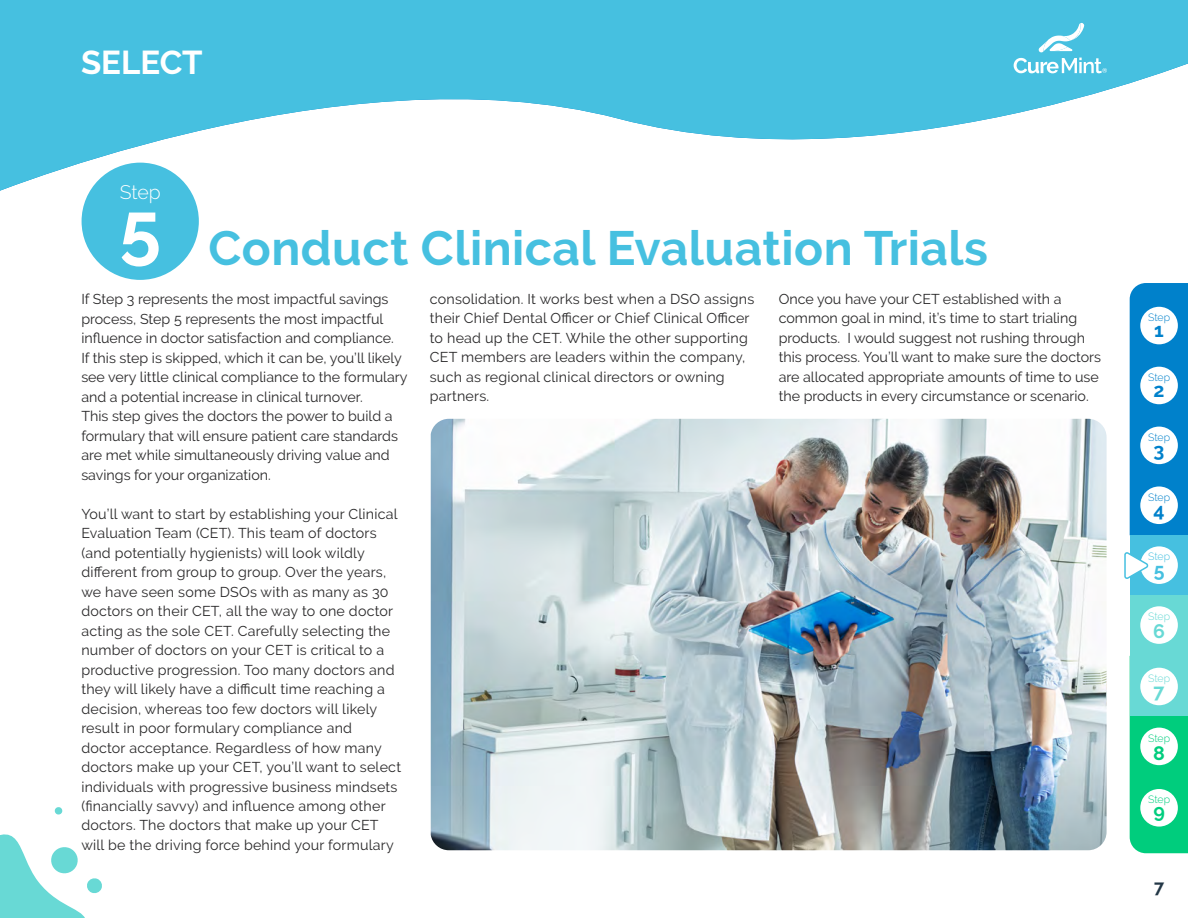
<style>
.page{position:relative;width:1188px;height:918px;background:#fff}
.page>*{position:absolute;margin:0;border:0;box-sizing:border-box;transform-origin:0 0}
.t1{font:700 48px "Raleway";letter-spacing:.01em;color:#46c0e0}
.t2{font:700 33px "Raleway";color:#fff}
.t3{font:700 19.5px "Raleway";color:#0081cb}
.t4{font:300 19.5px "Raleway";color:#fff}
.t5{font:700 19.5px "Raleway";color:#00cd7e}
.t6{font:700 19.5px "Raleway";color:#46c0e0}
.t7{font:700 19.5px "Raleway";color:#68d9d5}
.t8{font:700 19.5px "Raleway";color:#6adad5}
.t9{font:700 18px "Raleway";color:#233746}
.t10{font:14.25px/19.5px "Raleway";letter-spacing:.005em;color:#292829}
.t11{font:300 10.5px "Raleway";letter-spacing:-.005em;color:#0081cb}
.t12{font:300 10.5px "Raleway";letter-spacing:-.005em;color:#00cd7e}
.t13{font:300 10.5px "Raleway";color:#46c0e0}
.t14{font:300 10.5px "Raleway";color:#68d9d5}
.t15{font:300 10.5px "Raleway";color:#6adad5}
</style>
<div class="page">
<div style="left:1130px;top:283px;width:58px;height:252px;background:#0081cb"></div>
<div style="left:1140px;top:307px;width:38px;height:37px;background:#fff;border-radius:50%"></div>
<div style="left:1140px;top:367px;width:38px;height:37px;background:#fff;border-radius:50%"></div>
<div style="left:1140px;top:427px;width:38px;height:37px;background:#fff;border-radius:50%"></div>
<div style="left:1140px;top:486px;width:38px;height:38px;background:#fff;border-radius:50%"></div>
<div style="left:1130px;top:535px;width:58px;height:60px;background:#46c0e0"></div>
<div style="left:1130px;top:716px;width:58px;height:137px;background:#00cd7d"></div>
<div style="left:1140px;top:546px;width:38px;height:38px;background:#fff;border-radius:50%"></div>
<div style="left:1130px;top:595px;width:58px;height:121px;background:#68d9d5"></div>
<div style="left:1140px;top:606px;width:38px;height:38px;background:#fff;border-radius:50%"></div>
<div style="left:1140px;top:668px;width:38px;height:37px;background:#fff;border-radius:50%"></div>
<div style="left:1140px;top:728px;width:38px;height:37px;background:#fff;border-radius:50%"></div>
<div style="left:1140px;top:789px;width:38px;height:38px;background:#fff;border-radius:50%"></div>
<div style="left:82px;top:163px;width:117px;height:117px;background:#46c0e0;border-radius:50%"></div>
<svg style="left:0;top:0;width:1188px;height:203px;fill:#46c0e0"></svg>
<svg style="left:1038px;top:23px;width:46px;height:29px"></svg>
<svg style="left:1014px;top:58px;width:93px;height:15px"></svg>
<svg style="left:0;top:807px;width:102px;height:111px"></svg>
<svg style="left:1124px;top:550px;width:25px;height:29px"></svg>
<img style="left:431px;top:419px;width:676px;height:431px">
<h2 class="t2" style="left:81px;top:43px;width:123px">SELECT</h2>
<h3 class="t4" style="left:120px;top:181px;width:42px">Step</h3>
<h1 class="t1" style="left:119px;top:221px;width:870px"><sup>5</sup> Conduct Clinical Evaluation Trials</h1>
<p class="t10" style="left:81px;top:289px;width:328px">If Step 3 represents the most impactful savings process, Step 5 represents the most impactful influence in doctor satisfaction and compliance.<br>If this step is skipped, which it can be, you’ll likely see very little clinical compliance to the formulary and a potential increase in clinical turnover.<br>This step gives the doctors the power to build a formulary that will ensure patient care standards are met while simultaneously driving value and savings for your organization.</p>
<p class="t10" style="left:81px;top:504px;width:321px">You’ll want to start by establishing your Clinical Evaluation Team (CET). This team of doctors (and potentially hygienists) will look wildly different from group to group. Over the years, we have seen some DSOs with as many as 30 doctors on their CET, all the way to one doctor acting as the sole CET. Carefully selecting the number of doctors on your CET is critical to a productive progression. Too many doctors and they will likely have a difficult time reaching a decision, whereas too few doctors will likely result in poor formulary compliance and<br>doctor acceptance. Regardless of how many doctors make up your CET, you’ll want to select individuals with progressive business mindsets (financially savvy) and influence among other doctors. The doctors that make up your CET will be the driving force behind your formulary</p>
<p class="t10" style="left:430px;top:289px;width:326px">consolidation. It works best when a DSO assigns their Chief Dental Officer or Chief Clinical Officer to head up the CET. While the other supporting CET members are leaders within the company, such as regional clinical directors or owning partners.</p>
<p class="t10" style="left:779px;top:289px;width:324px">Once you have your CET established with a common goal in mind, it’s time to start trialing products. I would suggest not rushing through this process. You’ll want to make sure the doctors are allocated appropriate amounts of time to use the products in every circumstance or scenario.</p>
<p class="t11" style="left:1148px;top:311px;width:24px">Step</p>
<h3 class="t3" style="left:1154px;top:319px;width:11px">1</h3>
<p class="t11" style="left:1148px;top:371px;width:24px">Step</p>
<h3 class="t3" style="left:1154px;top:379px;width:12px">2</h3>
<p class="t11" style="left:1148px;top:431px;width:24px">Step</p>
<h3 class="t3" style="left:1154px;top:439px;width:12px">3</h3>
<p class="t11" style="left:1148px;top:491px;width:24px">Step</p>
<h3 class="t3" style="left:1154px;top:499px;width:13px">4</h3>
<p class="t13" style="left:1148px;top:551px;width:24px">Step</p>
<h3 class="t6" style="left:1154px;top:559px;width:12px">5</h3>
<p class="t14" style="left:1148px;top:611px;width:24px">Step</p>
<h3 class="t7" style="left:1153px;top:620px;width:13px">6</h3>
<p class="t15" style="left:1148px;top:672px;width:24px">Step</p>
<h3 class="t8" style="left:1154px;top:680px;width:12px">7</h3>
<p class="t12" style="left:1148px;top:732px;width:24px">Step</p>
<h3 class="t5" style="left:1153px;top:742px;width:13px">8</h3>
<p class="t12" style="left:1148px;top:793px;width:24px">Step</p>
<h3 class="t5" style="left:1153px;top:800px;width:13px">9</h3>
<p class="t9" style="left:1154px;top:876px;width:12px">7</p>
</div>
